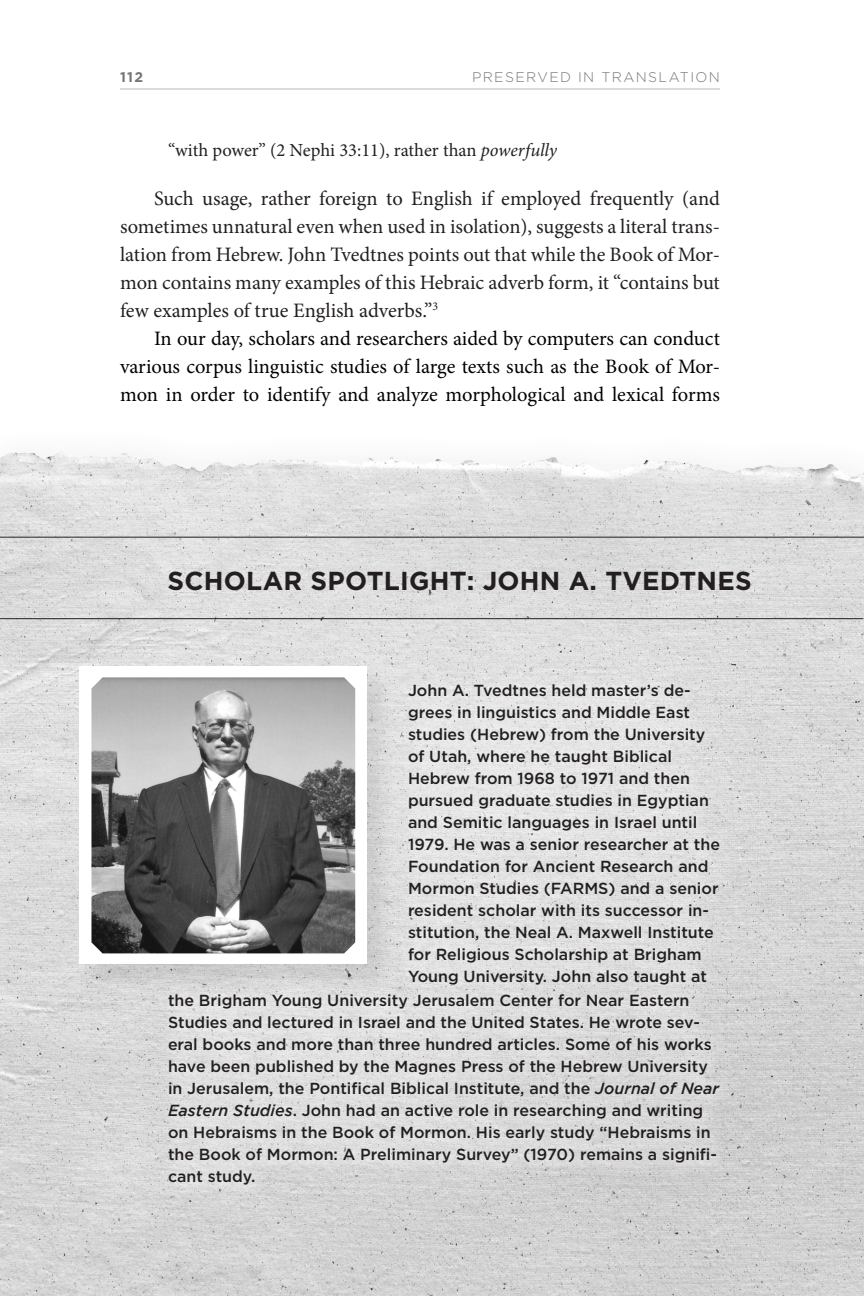
<style>
.page{position:relative;width:864px;height:1296px;background:#fff}
.page>*{position:absolute;margin:0;border:0;box-sizing:border-box;transform-origin:0 0}
.Sidebar_Title{font:700 26px "Gotham";letter-spacing:.01em;color:#231f20}
.Body_Indent{font:20.4px/28px "Minion Pro";color:#231f20;text-align:justify}
.Body_Indent-2{font:20.4px/28px "Minion Pro";color:#000;text-align:justify}
.Block_Only{font:18.4px "Minion Pro";color:#231f20}
.Sidebar_Text{font:500 16px/22px "Gotham";color:#231f20}
.t1{font:300 14px "Gotham";letter-spacing:.1em;color:#757679}
.t2{font:700 14px "Gotham";color:#757679}
.s1{font-style:italic}
</style>
<div class="page">
<hr style="left:120px;top:89px;width:600px;height:1px;background:#b8b9bc">
<img style="left:0;top:451px;width:863px;height:845px">
<hr style="left:0;top:618px;width:863px;height:1px;background:#231f20">
<hr style="left:0;top:537px;width:864px;height:1px;background:#231f20">
<div style="left:384px;top:659px;width:360px;height:350px;background:#fff;opacity:.75"></div>
<div style="left:391px;top:667px;width:345px;height:335px;background:#fff;opacity:.75"></div>
<div style="left:78px;top:665px;width:317px;height:328px;background:#231f20;opacity:.1"></div>
<div style="left:80px;top:667px;width:287px;height:297px;background:#fff"></div>
<img style="left:91px;top:677px;width:264px;height:276px">
<div style="left:155px;top:980px;width:577px;height:218px;background:#fff;opacity:.75"></div>
<p class="t2" style="left:120px;top:69px;width:25px">112</p>
<p class="t1" style="left:472px;top:69px;width:249px">PRESERVED IN TRANSLATION</p>
<p class="Block_Only" style="left:168px;top:138px;width:391px">“with power” (2 Nephi 33:11), rather than <span class="s1">powerfully</span></p>
<p class="Body_Indent" style="left:120px;top:185px;width:602px;text-indent:34px">Such usage, rather foreign to English if employed frequently (and sometimes unnatural even when used in isolation), suggests a literal trans&shy;lation from Hebrew. John Tvedtnes points out that while the Book of Mor&shy;mon contains many examples of this Hebraic adverb form, it “contains but few examples of true English adverbs.”<sup>3</sup></p>
<p class="Body_Indent-2" style="left:120px;top:325px;width:602px;text-indent:34px">In our day, scholars and researchers aided by computers can conduct various corpus linguistic studies of large texts such as the Book of Mor&shy;mon in order to identify and analyze morphological and lexical forms</p>
<p class="Sidebar_Title" style="left:168px;top:566px;width:586px">SCHOLAR SPOTLIGHT: JOHN A. TVEDTNES</p>
<p class="Sidebar_Text" style="left:408px;top:679px;width:314px">John A. Tvedtnes held master’s de&shy;grees in linguistics and Middle East studies (Hebrew) from the University of Utah, where he taught Biblical Hebrew from 1968 to 1971 and then pursued graduate studies in Egyptian and Semitic languages in Israel until 1979. He was a senior researcher at the Foundation for Ancient Research and Mormon Studies (FARMS) and a senior resident scholar with its successor in&shy;stitution, the Neal A. Maxwell Institute for Religious Scholarship at Brigham Young University. John also taught at</p>
<p class="Sidebar_Text" style="left:168px;top:989px;width:553px">the Brigham Young University Jerusalem Center for Near Eastern Studies and lectured in Israel and the United States. He wrote sev&shy;eral books and more than three hundred articles. Some of his works have been published by the Magnes Press of the Hebrew University in Jerusalem, the Pontifical Biblical Institute, and the <span class="s1">Journal of Near Eastern Studies</span>. John had an active role in researching and writing on Hebraisms in the Book of Mormon. His early study “Hebraisms in the Book of Mormon: A Preliminary Survey” (1970) remains a signifi&shy;cant study.</p>
</div>
